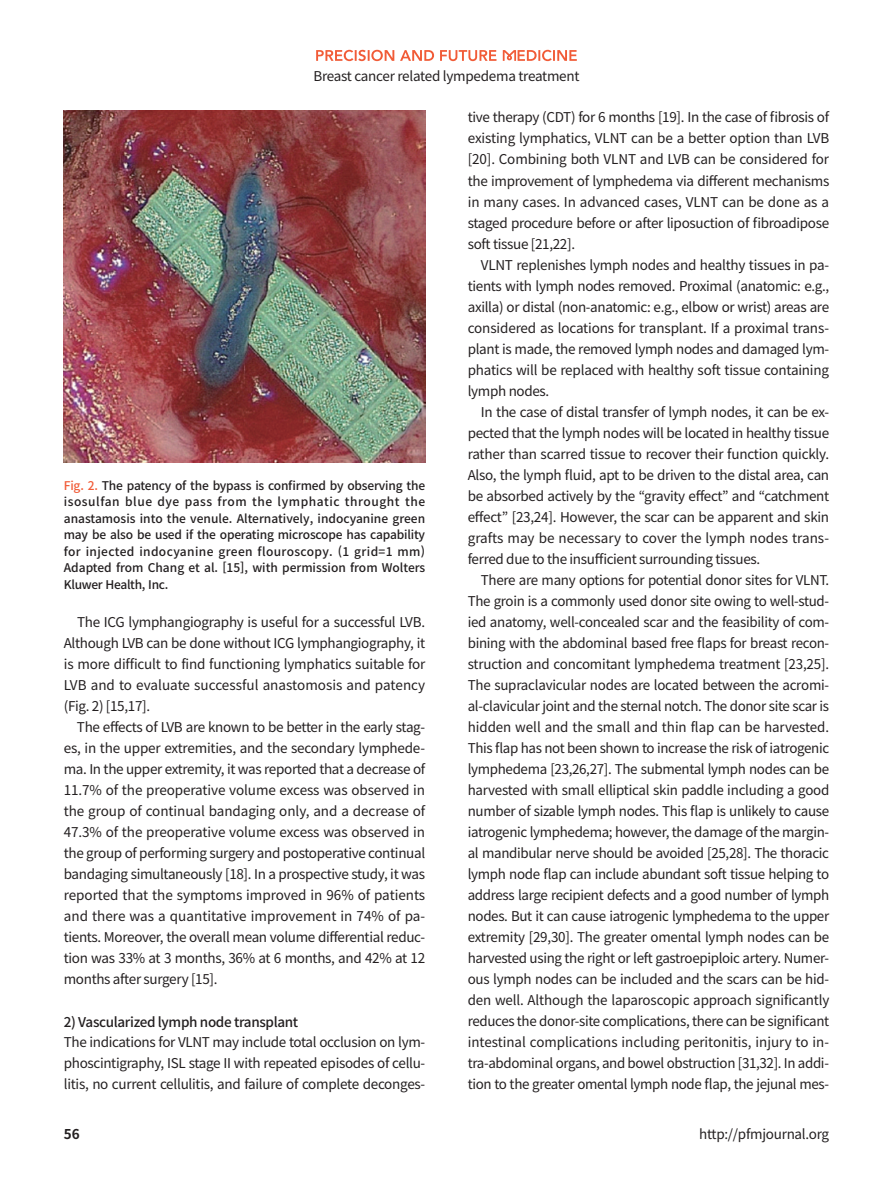
<style>
.page{position:relative;width:893px;height:1191px;background:#fff}
.page>*{position:absolute;margin:0;border:0;box-sizing:border-box;transform-origin:0 0}
.본문{font:13.5px/21px "Noto Sans CJ Kkr";letter-spacing:-.025em;color:#231f20;text-align:justify}
.중제목{font:500 13.5px "Noto Sans CJK";letter-spacing:-.025em;color:#231f20}
.t1{font:700 13.5px "Noto Sans CJ Kkr";color:#231f20}
.표_그림_제목{font:500 12px/16.5px "Noto Sans CJ Kkr";color:#231f20;text-align:justify}
.s1{color:#f15b37}
</style>
<div class="page">
<svg style="left:316px;top:50px;width:118px;height:11px"></svg>
<svg style="left:440px;top:50px;width:137px;height:11px"></svg>
<img style="left:64px;top:111px;width:361px;height:351px">
<p class="본문" style="left:313px;top:65px;width:268px">Breast cancer related lympedema treatment</p>
<p class="표_그림_제목" style="left:64px;top:477px;width:363px"><span class="s1">Fig. 2.</span> The patency of the bypass is confirmed by observing the isosulfan blue dye pass from the lymphatic throught the anastamosis into the venule. Alternatively, indocyanine green may be also be used if the operating microscope has capability for injected indocyanine green flouroscopy. (1 grid=1 mm)<br>Adapted from Chang et al. [15], with permission from Wolters Kluwer Health, Inc.</p>
<p class="본문" style="left:64px;top:611px;width:363px;text-indent:13px">The ICG lymphangiography is useful for a successful LVB.<br>Although LVB can be done without ICG lymphangiography, it is more difficult to find functioning lymphatics suitable for LVB and to evaluate successful anastomosis and patency (Fig. 2) [15,17].</p>
<p class="본문" style="left:64px;top:716px;width:363px;text-indent:13px">The effects of LVB are known to be better in the early stag&shy;es, in the upper extremities, and the secondary lymphede&shy;ma. In the upper extremity, it was reported that a decrease of 11.7% of the preoperative volume excess was observed in the group of continual bandaging only, and a decrease of 47.3% of the preoperative volume excess was observed in the group of performing surgery and postoperative continual bandaging simultaneously [18]. In a prospective study, it was reported that the symptoms improved in 96% of patients and there was a quantitative improvement in 74% of pa&shy;tients. Moreover, the overall mean volume differential reduc&shy;tion was 33% at 3 months, 36% at 6 months, and 42% at 12 months after surgery [15].</p>
<p class="중제목" style="left:64px;top:1014px;width:236px">2) Vascularized lymph node transplant</p>
<p class="본문" style="left:64px;top:1031px;width:363px">The indications for VLNT may include total occlusion on lym&shy;phoscintigraphy, ISL stage II with repeated episodes of cellu&shy;litis, no current cellulitis, and failure of complete deconges-</p>
<p class="본문" style="left:468px;top:107px;width:363px">tive therapy (CDT) for 6 months [19]. In the case of fibrosis of existing lymphatics, VLNT can be a better option than LVB [20]. Combining both VLNT and LVB can be considered for the improvement of lymphedema via different mechanisms in many cases. In advanced cases, VLNT can be done as a staged procedure before or after liposuction of fibroadipose soft tissue [21,22].</p>
<p class="본문" style="left:468px;top:254px;width:363px;text-indent:13px">VLNT replenishes lymph nodes and healthy tissues in pa&shy;tients with lymph nodes removed. Proximal (anatomic: e.g., axilla) or distal (non-anatomic: e.g., elbow or wrist) areas are considered as locations for transplant. If a proximal trans&shy;plant is made, the removed lymph nodes and damaged lym&shy;phatics will be replaced with healthy soft tissue containing lymph nodes.</p>
<p class="본문" style="left:468px;top:401px;width:363px;text-indent:13px">In the case of distal transfer of lymph nodes, it can be ex&shy;pected that the lymph nodes will be located in healthy tissue rather than scarred tissue to recover their function quickly.<br>Also, the lymph fluid, apt to be driven to the distal area, can be absorbed actively by the “gravity effect” and “catchment effect” [23,24]. However, the scar can be apparent and skin grafts may be necessary to cover the lymph nodes trans&shy;ferred due to the insufficient surrounding tissues.</p>
<p class="본문" style="left:468px;top:569px;width:363px;text-indent:13px">There are many options for potential donor sites for VLNT.<br>The groin is a commonly used donor site owing to well-stud&shy;ied anatomy, well-concealed scar and the feasibility of com&shy;bining with the abdominal based free flaps for breast recon&shy;struction and concomitant lymphedema treatment [23,25].<br>The supraclavicular nodes are located between the acromi&shy;al-clavicular joint and the sternal notch. The donor site scar is hidden well and the small and thin flap can be harvested.<br>This flap has not been shown to increase the risk of iatrogenic lymphedema [23,26,27]. The submental lymph nodes can be harvested with small elliptical skin paddle including a good number of sizable lymph nodes. This flap is unlikely to cause iatrogenic lymphedema; however, the damage of the margin&shy;al mandibular nerve should be avoided [25,28]. The thoracic lymph node flap can include abundant soft tissue helping to address large recipient defects and a good number of lymph nodes. But it can cause iatrogenic lymphedema to the upper extremity [29,30]. The greater omental lymph nodes can be harvested using the right or left gastroepiploic artery. Numer&shy;ous lymph nodes can be included and the scars can be hid&shy;den well. Although the laparoscopic approach significantly reduces the donor-site complications, there can be significant intestinal complications including peritonitis, injury to in&shy;tra-abdominal organs, and bowel obstruction [31,32]. In addi&shy;tion to the greater omental lymph node flap, the jejunal mes-</p>
<p class="t1" style="left:64px;top:1126px;width:17px">56</p>
<p class="본문" style="left:699px;top:1123px;width:132px">http://pfmjournal.org</p>
</div>
